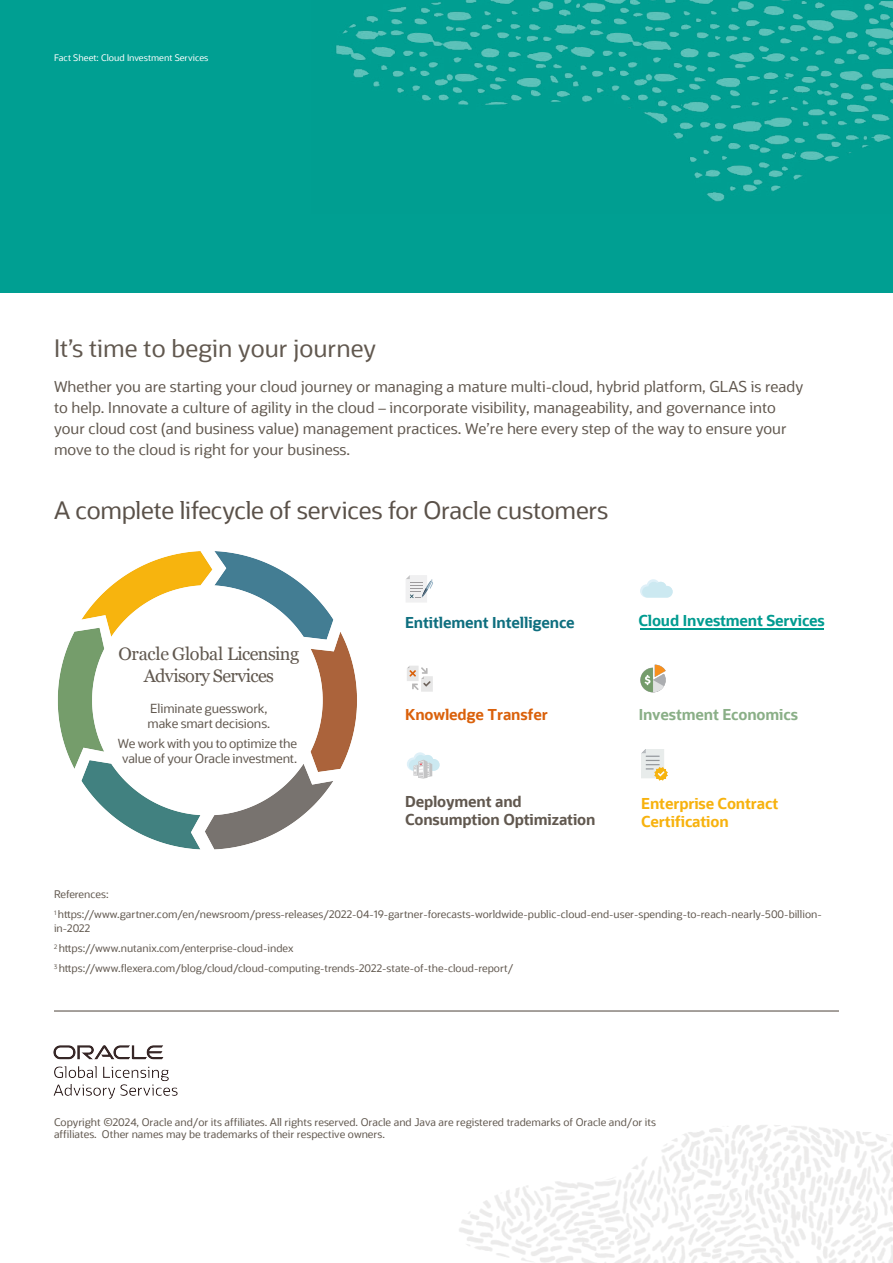
<style>
.page{position:relative;width:893px;height:1263px;background:#fff}
.page>*{position:absolute;margin:0;border:0;box-sizing:border-box;transform-origin:0 0}
.t1{font:24px "Oracle Sans";letter-spacing:-.01em;color:#5a5149}
.t2{font:24px "Oracle Sans";color:#61584f}
.t3{font:18px/21.6px "Georgia";letter-spacing:-.035em;color:#61584f;text-align:center}
.t4{font:15px/21px "Oracle Sans";color:#61584f}
.t5{font:700 15px/18px "Oracle Sans";letter-spacing:-.01em;color:#61584f}
.t6{font:700 15px/18px "Oracle Sans";letter-spacing:-.01em;color:#f7b20e}
.t7{font:700 15px "Oracle Sans";letter-spacing:-.01em;color:#009b90}
.t8{font:700 15px "Oracle Sans";letter-spacing:-.01em;color:#0f6f7f}
.t9{font:700 15px "Oracle Sans";letter-spacing:-.01em;color:#8aaf87}
.t10{font:700 15px "Oracle Sans";letter-spacing:-.01em;color:#da610b}
.t11{font:12.45px/15px "Oracle Sans";letter-spacing:-.015em;color:#61584f}
.t12{font:10.5px/20.2px "Oracle Sans";color:#61584f}
.t13{font:9px "Oracle Sans";color:#fff}
</style>
<div class="page">
<img style="left:58px;top:551px;width:299px;height:299px">
<div style="left:0;top:0;width:893px;height:292px;background:#009f92"></div>
<img style="left:336px;top:0;width:557px;height:202px">
<img style="left:459px;top:1125px;width:434px;height:138px">
<hr style="left:54px;top:1010px;width:785px;height:1px;background:#61584f">
<svg style="left:640px;top:579px;width:33px;height:19px"></svg>
<hr style="left:640px;top:628px;width:183px;height:1px;background:#009b90">
<svg style="left:407px;top:752px;width:33px;height:26px"></svg>
<svg style="left:406px;top:575px;width:27px;height:27px"></svg>
<svg style="left:407px;top:666px;width:26px;height:26px"></svg>
<img style="left:640px;top:664px;width:26px;height:29px">
<img style="left:53px;top:1045px;width:125px;height:54px">
<img style="left:641px;top:749px;width:27px;height:31px">
<p class="t13" style="left:54px;top:52px;width:156px">Fact Sheet: Cloud Investment Services</p>
<h1 class="t2" style="left:54px;top:334px;width:324px">It’s time to begin your journey</h1>
<p class="t4" style="left:54px;top:376px;width:751px">Whether you are starting your cloud journey or managing a mature multi-cloud, hybrid platform, GLAS is ready to help. Innovate a culture of agility in the cloud – incorporate visibility, manageability, and governance into your cloud cost (and business value) management practices. We’re here every step of the way to ensure your move to the cloud is right for your business.</p>
<h1 class="t1" style="left:54px;top:495px;width:556px">A complete lifecycle of services for Oracle customers</h1>
<h2 class="t3" style="left:118px;top:642px;width:182px">Oracle Global Licensing<br>Advisory Services</h2>
<p class="t11" style="left:148px;top:701px;width:124px">Eliminate guesswork, make smart decisions.</p>
<p class="t11" style="left:118px;top:736px;width:181px;text-align:center">We work with you to optimize the value of your Oracle investment.</p>
<h3 class="t8" style="left:405px;top:613px;width:171px">Entitlement Intelligence</h3>
<h3 class="t7" style="left:638px;top:611px;width:188px">Cloud Investment Services</h3>
<h3 class="t10" style="left:405px;top:705px;width:144px">Knowledge Transfer</h3>
<h3 class="t9" style="left:639px;top:705px;width:161px">Investment Economics</h3>
<h3 class="t5" style="left:405px;top:792px;width:192px">Deployment and<br>Consumption Optimization</h3>
<h3 class="t6" style="left:641px;top:795px;width:139px">Enterprise Contract<br>Certification</h3>
<p class="t12" style="left:54px;top:884px;width:769px">References:<br><sup>1</sup> https://www.gartner.com/en/newsroom/press-releases/2022-04-19-gartner-forecasts-worldwide-public-cloud-end-user-spending-to-reach-nearly-500-billion-</p>
<p class="t12" style="left:54px;top:918px;width:461px">in-2022<br><sup>2</sup> https://www.nutanix.com/enterprise-cloud-index<br><sup>3</sup> https://www.flexera.com/blog/cloud/cloud-computing-trends-2022-state-of-the-cloud-report/</p>
<p class="t12" style="left:54px;top:1116px;width:603px;line-height:12px">Copyright ©2024, Oracle and/or its affiliates. All rights reserved. Oracle and Java are registered trademarks of Oracle and/or its affiliates. Other names may be trademarks of their respective owners.</p>
</div>
